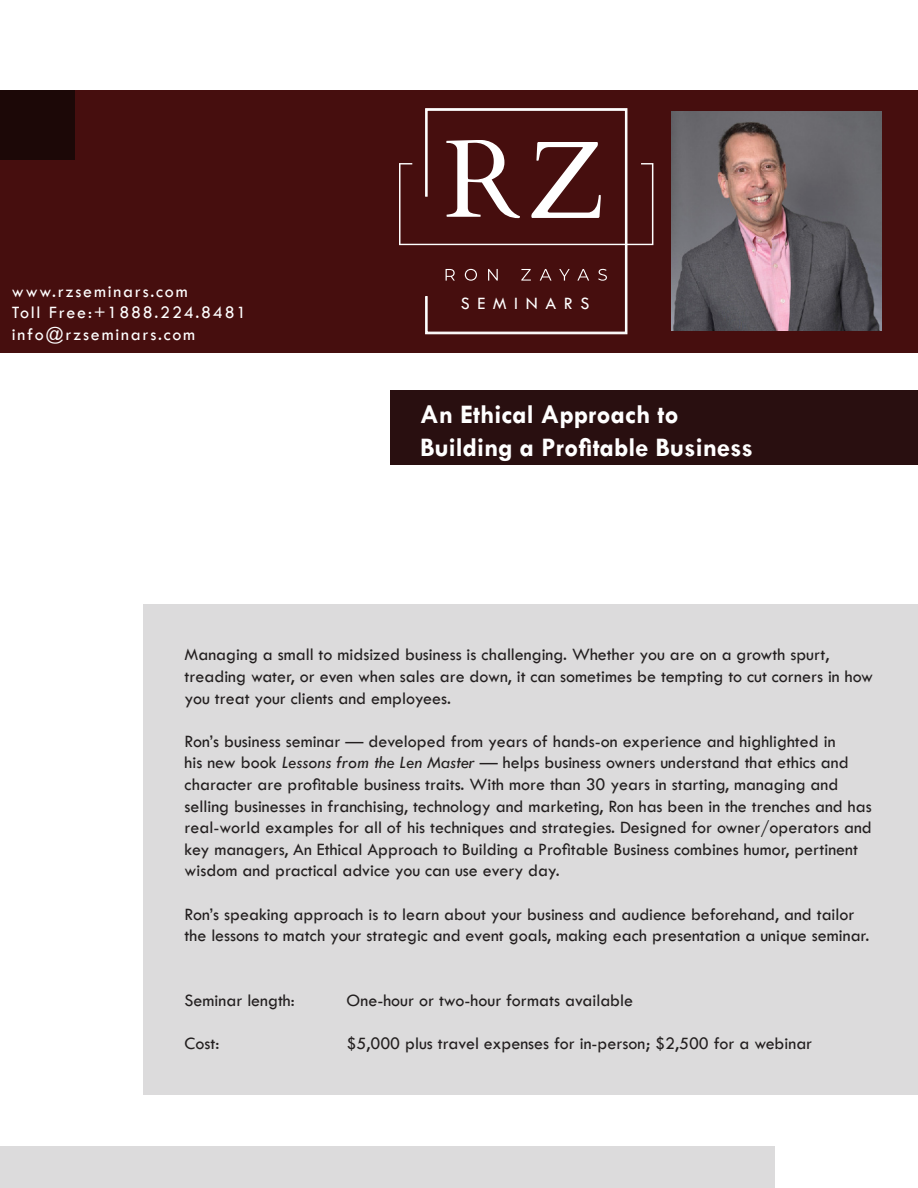
<style>
.page{position:relative;width:918px;height:1188px;background:#fff}
.page>*{position:absolute;margin:0;border:0;box-sizing:border-box;transform-origin:0 0}
.t1{font:700 27px/32.4px "Tw Cen";color:#fff}
.t2{font:18px/21.6px "Tw Cen";color:#231f20}
.t3{font:18px/21.6px "Tw Cen";letter-spacing:.1em;color:#fff}
.t4{font:18px "Tw Cen";letter-spacing:.42em;color:#fff}
.s1{font-style:italic}
</style>
<div class="page">
<div style="left:0;top:90px;width:918px;height:263px;background:#460e0e"></div>
<div style="left:0;top:90px;width:74px;height:69px;background:#1c0807"></div>
<img style="left:671px;top:112px;width:210px;height:218px">
<div style="left:390px;top:390px;width:528px;height:75px;background:#290f10"></div>
<div style="left:143px;top:605px;width:775px;height:490px;background:#dcdbdc"></div>
<div style="left:0;top:1147px;width:775px;height:41px;background:#dcdbdc"></div>
<svg style="left:425px;top:108px;width:203px;height:227px"></svg>
<svg style="left:399px;top:140px;width:254px;height:105px"></svg>
<p class="t3" style="left:12px;top:280px;width:236px">www.rzseminars.com<br>Toll Free:+1888.224.8481 info@rzseminars.com</p>
<p class="t4" style="left:461px;top:293px;width:130px">SEMINARS</p>
<h1 class="t1" style="left:420px;top:399px;width:335px">An Ethical Approach to<br>Building a Profitable Business</h1>
<p class="t2" style="left:185px;top:644px;width:690px">Managing a small to midsized business is challenging. Whether you are on a growth spurt, treading water, or even when sales are down, it can sometimes be tempting to cut corners in how you treat your clients and employees.</p>
<p class="t2" style="left:185px;top:730px;width:689px">Ron’s business seminar — developed from years of hands-on experience and highlighted in<br>his new book <span class="s1">Lessons from the Len Master</span> — helps business owners understand that ethics and character are profitable business traits. With more than 30 years in starting, managing and selling businesses in franchising, technology and marketing, Ron has been in the trenches and has real-world examples for all of his techniques and strategies. Designed for owner/operators and key managers, An Ethical Approach to Building a Profitable Business combines humor, pertinent wisdom and practical advice you can use every day.</p>
<p class="t2" style="left:185px;top:903px;width:686px">Ron’s speaking approach is to learn about your business and audience beforehand, and tailor the lessons to match your strategic and event goals, making each presentation a unique seminar.</p>
<p class="t2" style="left:185px;top:990px;width:112px">Seminar length:</p>
<p class="t2" style="left:347px;top:990px;width:288px">One-hour or two-hour formats available</p>
<p class="t2" style="left:185px;top:1033px;width:36px">Cost:</p>
<p class="t2" style="left:347px;top:1033px;width:467px">$5,000 plus travel expenses for in-person; $2,500 for a webinar</p>
</div>
